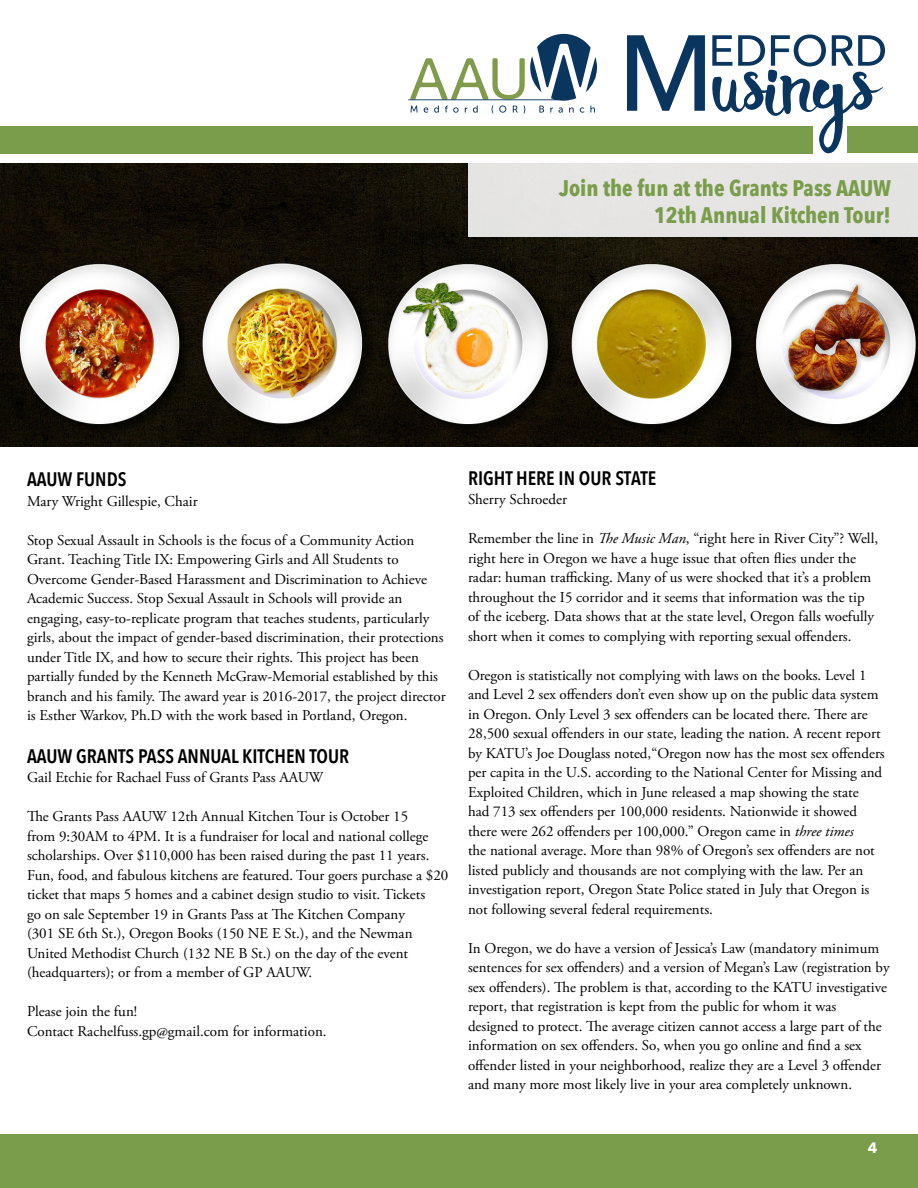
<style>
.page{position:relative;width:918px;height:1188px;background:#fff}
.page>*{position:absolute;margin:0;border:0;box-sizing:border-box;transform-origin:0 0}
.t1{font:700 22.5px "Avenir Next Condensed";color:#799d4a}
.t2{font:600 19.5px "Avenir Next Condensed";color:#000}
.t3{font:15px/19.5px "Adobe Garamond Pro";color:#000}
.t4{font:700 15px "Avenir Next";color:#fff}
.s1{font-style:italic}
</style>
<div class="page">
<svg style="left:627px;top:35px;width:78px;height:76px"></svg>
<svg style="left:712px;top:35px;width:173px;height:118px"></svg>
<div style="left:0;top:126px;width:813px;height:27px;background:#799d4a"></div>
<div style="left:0;top:1134px;width:918px;height:54px;background:#799d4a"></div>
<div style="left:848px;top:126px;width:70px;height:27px;background:#799d4a"></div>
<svg style="left:408px;top:34px;width:189px;height:79px"></svg>
<img style="left:0;top:164px;width:918px;height:282px">
<div style="left:468px;top:161px;width:450px;height:76px;background:#e5e4e3"></div>
<p class="t1" style="left:559px;top:174px;width:334px">Join the fun at the Grants Pass AAUW</p>
<p class="t1" style="left:654px;top:201px;width:238px">12th Annual Kitchen Tour!</p>
<p class="t2" style="left:27px;top:462px;width:101px">AAUW FUNDS</p>
<p class="t3" style="left:27px;top:492px;width:172px">Mary Wright Gillespie, Chair</p>
<p class="t3" style="left:27px;top:531px;width:420px">Stop Sexual Assault in Schools is the focus of a Community Action Grant. Teaching Title IX: Empowering Girls and All Students to Overcome Gender-Based Harassment and Discrimination to Achieve Academic Success. Stop Sexual Assault in Schools will provide an engaging, easy-to-replicate program that teaches students, particularly girls, about the impact of gender-based discrimination, their protections under Title IX, and how to secure their rights. This project has been partially funded by the Kenneth McGraw-Memorial established by this branch and his family. The award year is 2016-2017, the project director is Esther Warkov, Ph.D with the work based in Portland, Oregon.</p>
<p class="t2" style="left:27px;top:739px;width:324px">AAUW GRANTS PASS ANNUAL KITCHEN TOUR</p>
<p class="t3" style="left:27px;top:768px;width:298px">Gail Etchie for Rachael Fuss of Grants Pass AAUW</p>
<p class="t3" style="left:27px;top:807px;width:423px">The Grants Pass AAUW 12th Annual Kitchen Tour is October 15<br>from 9:30AM to 4PM. It is a fundraiser for local and national college scholarships. Over $110,000 has been raised during the past 11 years.<br>Fun, food, and fabulous kitchens are featured. Tour goers purchase a $20 ticket that maps 5 homes and a cabinet design studio to visit. Tickets<br>go on sale September 19 in Grants Pass at The Kitchen Company<br>(301 SE 6th St.), Oregon Books (150 NE E St.), and the Newman United Methodist Church (132 NE B St.) on the day of the event (headquarters); or from a member of GP AAUW.</p>
<p class="t3" style="left:27px;top:1002px;width:112px">Please join the fun!</p>
<p class="t3" style="left:27px;top:1022px;width:301px">Contact Rachelfuss.gp@gmail.com for information.</p>
<p class="t2" style="left:468px;top:461px;width:190px">RIGHT HERE IN OUR STATE</p>
<p class="t3" style="left:468px;top:490px;width:101px">Sherry Schroeder</p>
<p class="t3" style="left:468px;top:529px;width:412px">Remember the line in <span class="s1">The Music Man</span>, “right here in River City”? Well, right here in Oregon we have a huge issue that often flies under the radar: human trafficking. Many of us were shocked that it’s a problem throughout the I5 corridor and it seems that information was the tip of the iceberg. Data shows that at the state level, Oregon falls woefully short when it comes to complying with reporting sexual offenders.</p>
<p class="t3" style="left:468px;top:666px;width:418px">Oregon is statistically not complying with laws on the books. Level 1 and Level 2 sex offenders don’t even show up on the public data system in Oregon. Only Level 3 sex offenders can be located there. There are 28,500 sexual offenders in our state, leading the nation. A recent report by KATU’s Joe Douglass noted,“Oregon now has the most sex offenders per capita in the U.S. according to the National Center for Missing and Exploited Children, which in June released a map showing the state<br>had 713 sex offenders per 100,000 residents. Nationwide it showed there were 262 offenders per 100,000.” Oregon came in <span class="s1">three times<br></span>the national average. More than 98% of Oregon’s sex offenders are not listed publicly and thousands are not complying with the law. Per an investigation report, Oregon State Police stated in July that Oregon is not following several federal requirements.</p>
<p class="t3" style="left:468px;top:939px;width:423px">In Oregon, we do have a version of Jessica’s Law (mandatory minimum sentences for sex offenders) and a version of Megan’s Law (registration by sex offenders). The problem is that, according to the KATU investigative report, that registration is kept from the public for whom it was designed to protect. The average citizen cannot access a large part of the information on sex offenders. So, when you go online and find a sex offender listed in your neighborhood, realize they are a Level 3 offender and many more most likely live in your area completely unknown.</p>
<p class="t4" style="left:868px;top:1134px;width:11px">4</p>
</div>
